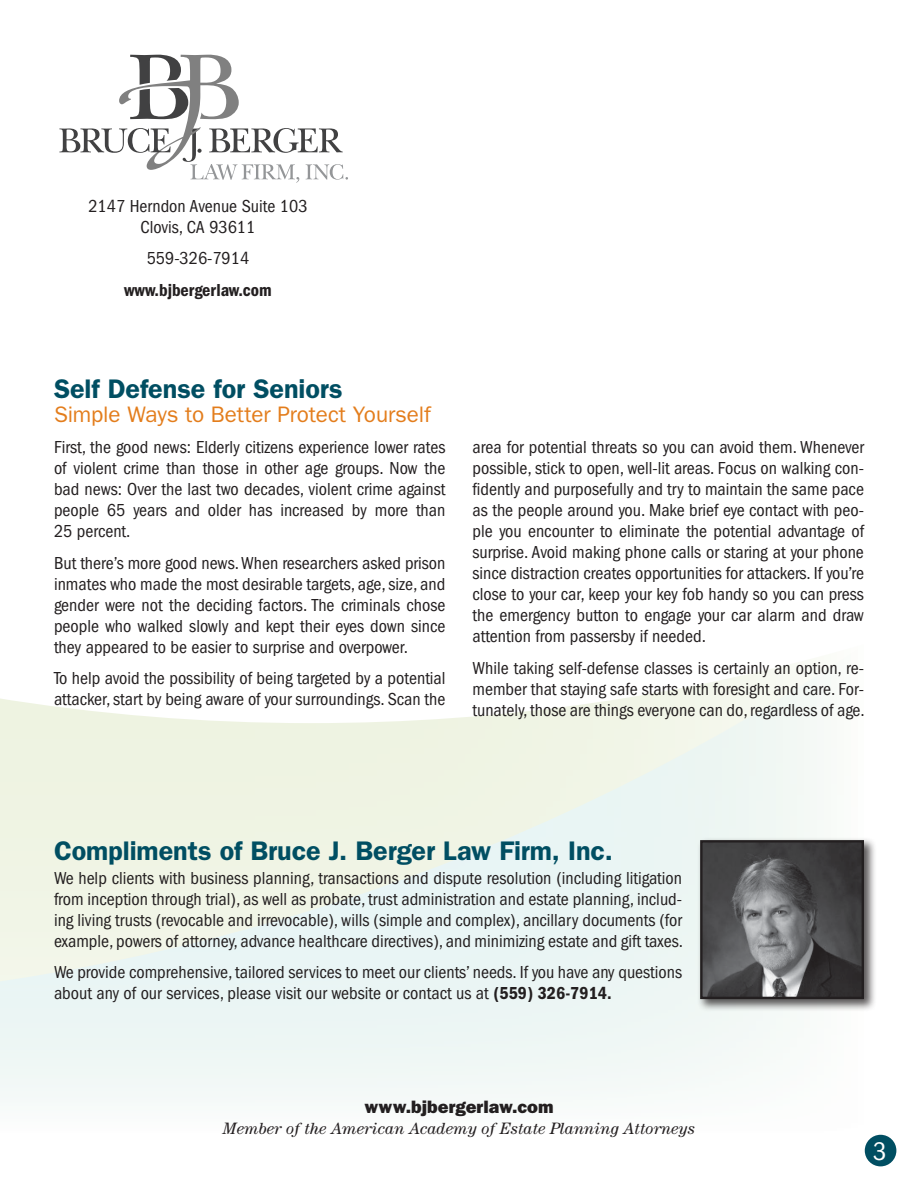
<style>
.page{position:relative;width:918px;height:1188px;background:#fff}
.page>*{position:absolute;margin:0;border:0;box-sizing:border-box;transform-origin:0 0}
.t1{font:600 27px "ITC Franklin Gothic Std";letter-spacing:-.005em;color:#004e62}
.t2{font:condensed 26.4px "ITC Franklin Gothic Std";color:#fff}
.t3{font:22.5px "ITC Franklin Gothic Std";letter-spacing:-.01em;color:#e37d1c}
.t4{font:condensed 18px/21px "ITC Franklin Gothic Std";color:#231f20;text-align:justify}
.t5{font:18px "ITC Franklin Gothic Std Hvy";letter-spacing:.005em;color:#231f20}
.t6{font:18px "ITC Franklin Gothic Std Dm Cd";color:#231f20}
.t7{font:italic 16.5px "Century Std";color:#231f20}
.s1{font-family:"ITC Franklin Gothic Std Dm Cd";font-stretch:normal}
</style>
<div class="page">
<svg style="left:0;top:661px;width:817px;height:437px;fill:#eff5f4"></svg>
<div style="left:865px;top:1135px;width:31px;height:31px;background:#004e62;border-radius:50%"></div>
<div style="left:697px;top:837px;width:179px;height:174px;background:#231f20;opacity:.75"></div>
<img style="left:703px;top:843px;width:158px;height:153px">
<div style="left:700px;top:840px;width:164px;height:159px;border:2px solid #231f20"></div>
<svg style="left:59px;top:54px;width:289px;height:129px"></svg>
<p class="t4" style="left:88px;top:195px;width:221px;text-align:center">2147 Herndon Avenue Suite 103<br>Clovis, CA 93611</p>
<p class="t4" style="left:147px;top:248px;width:104px">559-326-7914</p>
<p class="t6" style="left:124px;top:279px;width:149px">www.bjbergerlaw.com</p>
<h1 class="t1" style="left:54px;top:372px;width:290px">Self Defense for Seniors</h1>
<p class="t3" style="left:54px;top:401px;width:378px">Simple Ways to Better Protect Yourself</p>
<p class="t4" style="left:54px;top:437px;width:393px">First, the good news: Elderly citizens experience lower rates of violent crime than those in other age groups. Now the bad news: Over the last two decades, violent crime against people 65 years and older has increased by more than 25 percent.</p>
<p class="t4" style="left:54px;top:552px;width:393px">But there’s more good news. When researchers asked prison inmates who made the most desirable targets, age, size, and gender were not the deciding factors. The criminals chose people who walked slowly and kept their eyes down since they appeared to be easier to surprise and overpower.</p>
<p class="t4" style="left:54px;top:668px;width:393px">To help avoid the possibility of being targeted by a potential attacker, start by being aware of your surroundings. Scan the</p>
<p class="t4" style="left:472px;top:437px;width:393px">area for potential threats so you can avoid them. Whenever possible, stick to open, well-lit areas. Focus on walking con&shy;fidently and purposefully and try to maintain the same pace as the people around you. Make brief eye contact with peo&shy;ple you encounter to eliminate the potential advantage of surprise. Avoid making phone calls or staring at your phone since distraction creates opportunities for attackers. If you’re close to your car, keep your key fob handy so you can press the emergency button to engage your car alarm and draw attention from passersby if needed.</p>
<p class="t4" style="left:472px;top:657px;width:394px">While taking self-defense classes is certainly an option, re&shy;member that staying safe starts with foresight and care. For&shy;tunately, those are things everyone can do, regardless of age.</p>
<h1 class="t1" style="left:54px;top:834px;width:560px">Compliments of Bruce J. Berger Law Firm, Inc.</h1>
<p class="t4" style="left:54px;top:867px;width:631px">We help clients with business planning, transactions and dispute resolution (including litigation from inception through trial), as well as probate, trust administration and estate planning, includ&shy;ing living trusts (revocable and irrevocable), wills (simple and complex), ancillary documents (for example, powers of attorney, advance healthcare directives), and minimizing estate and gift taxes.</p>
<p class="t4" style="left:54px;top:962px;width:630px">We provide comprehensive, tailored services to meet our clients’ needs. If you have any questions about any of our services, please visit our website or contact us at <span class="s1">(559) 326-7914.</span></p>
<p class="t5" style="left:364px;top:1096px;width:191px">www.bjbergerlaw.com</p>
<p class="t7" style="left:223px;top:1119px;width:474px">Member of the American Academy of Estate Planning Attorneys</p>
<h2 class="t2" style="left:873px;top:1120px;width:15px">3</h2>
<h2 class="t2" style="left:873px;top:1136px;width:15px">3</h2>
</div>
